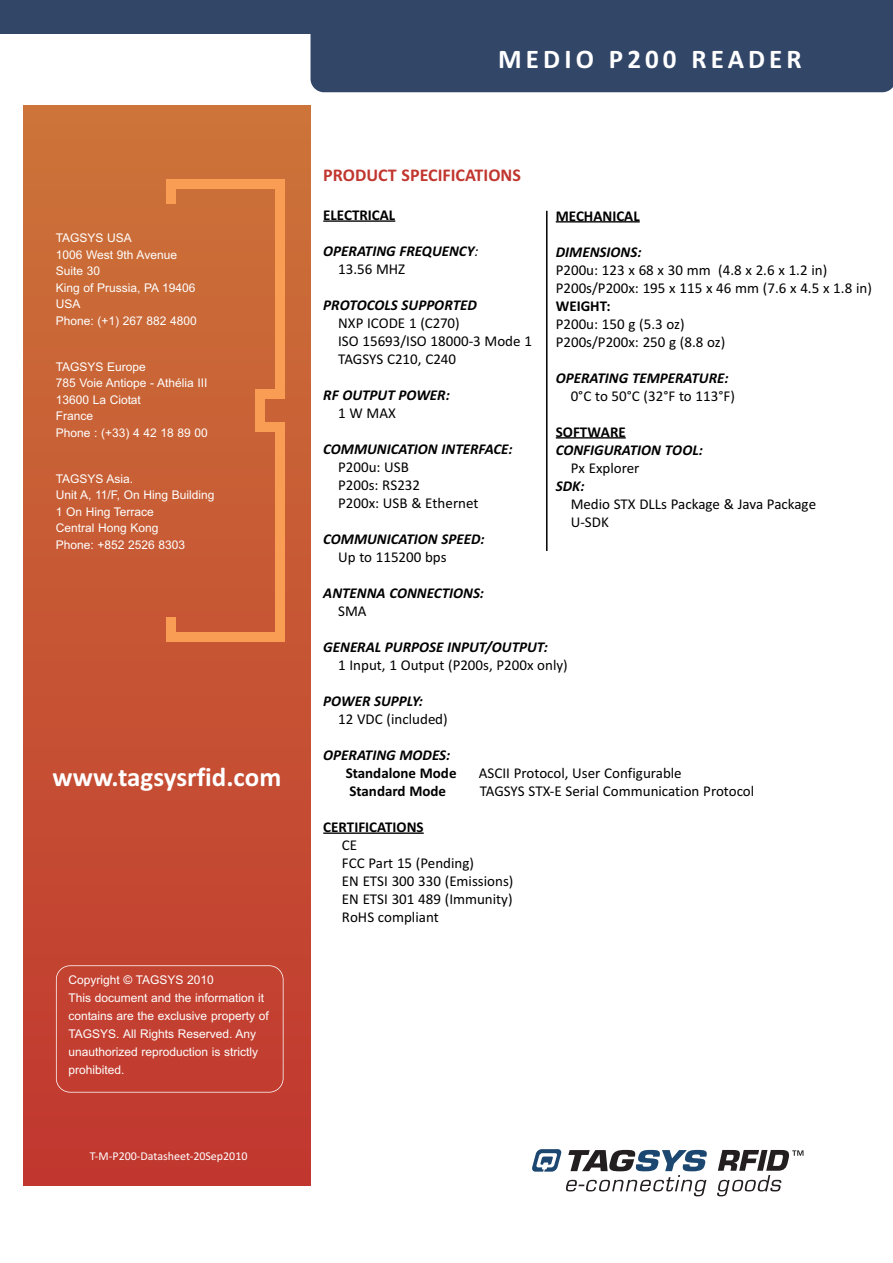
<style>
.page{position:relative;width:893px;height:1263px;background:#fff}
.page>*{position:absolute;margin:0;border:0;box-sizing:border-box;transform-origin:0 0}
.t1{font:700 27px "Calibri";letter-spacing:.005em;color:#fff}
.t2{font:700 27px "Calibri";letter-spacing:.15em;color:#fff}
.t3{font:700 18px "Calibri";color:#c1362f}
.t4{font:15px/18px "Calibri";color:#000}
.t5{font:italic 700 15px/18px "Calibri";color:#000}
.t6{font:700 15px "Calibri";color:#000}
.t7{font:12px/16.5px "Arial";color:#fff}
.t8{font:12px "Calibri";color:#fff}
.s1{font-weight:400}
.s2{font-weight:400;font-style:normal}
</style>
<div class="page">
<div style="left:310px;top:34px;width:583px;height:58px;background:#324668"></div>
<div style="left:23px;top:106px;width:287px;height:1080px;background:linear-gradient(to bottom,#cc7439,#c13730)"></div>
<svg style="left:532px;top:1149px;width:175px;height:47px"></svg>
<svg style="left:717px;top:1150px;width:86px;height:46px"></svg>
<div style="left:276px;top:179px;width:9px;height:213px;background:#f89d53"></div>
<div style="left:166px;top:179px;width:119px;height:10px;background:#f89d53"></div>
<div style="left:166px;top:179px;width:10px;height:24px;background:#f89d53"></div>
<div style="left:276px;top:425px;width:9px;height:210px;background:#f89d53"></div>
<div style="left:166px;top:632px;width:119px;height:10px;background:#f89d53"></div>
<div style="left:166px;top:617px;width:10px;height:25px;background:#f89d53"></div>
<div style="left:256px;top:389px;width:29px;height:10px;background:#f89d53"></div>
<div style="left:256px;top:389px;width:9px;height:43px;background:#f89d53"></div>
<div style="left:256px;top:422px;width:29px;height:10px;background:#f89d53"></div>
<div style="left:56px;top:965px;width:228px;height:127px;border:2px solid #fff;border-radius:14px"></div>
<div style="left:0;top:0;width:893px;height:34px;background:#324668"></div>
<hr style="left:323px;top:220px;width:72px;height:2px;background:#000">
<hr style="left:323px;top:832px;width:101px;height:2px;background:#000">
<hr style="left:556px;top:221px;width:84px;height:1px;background:#000">
<hr style="left:556px;top:437px;width:70px;height:1px;background:#000">
<hr style="left:546px;top:211px;width:1px;height:340px;background:#000">
<p class="t7" style="left:56px;top:230px;width:143px">TAGSYS USA<br>1006 West 9th Avenue<br>Suite 30<br>King of Prussia, PA 19406<br>USA<br>Phone: (+1) 267 882 4800</p>
<p class="t7" style="left:56px;top:358px;width:154px">TAGSYS Europe<br>785 Voie Antiope - Athélia III<br>13600 La Ciotat<br>France<br>Phone : (+33) 4 42 18 89 00</p>
<p class="t7" style="left:56px;top:470px;width:160px">TAGSYS Asia.<br>Unit A, 11/F, On Hing Building<br>1 On Hing Terrace<br>Central Hong Kong<br>Phone: +852 2526 8303</p>
<h1 class="t1" style="left:53px;top:761px;width:230px">www.tagsysrfid.com</h1>
<p class="t7" style="left:68px;top:971px;width:202px;line-height:18px">Copyright © TAGSYS 2010<br>This document and the information it contains are the exclusive property of<br>TAGSYS. All Rights Reserved. Any unauthorized reproduction is strictly prohibited.</p>
<p class="t8" style="left:90px;top:1148px;width:159px">T-M-P200-Datasheet-20Sep2010</p>
<h1 class="t2" style="left:498px;top:42px;width:305px">MEDIO P200 READER</h1>
<p class="t3" style="left:323px;top:164px;width:199px">PRODUCT SPECIFICATIONS</p>
<p class="t6" style="left:323px;top:206px;width:74px">ELECTRICAL</p>
<p class="t5" style="left:338px;top:242px;width:142px;text-indent:-15px">OPERATING FREQUENCY<span class="s1">:<br></span><span class="s2">13.56 MHZ</span></p>
<p class="t5" style="left:323px;top:296px;width:155px">PROTOCOLS SUPPORTED</p>
<p class="t4" style="left:338px;top:314px;width:195px">NXP ICODE 1 (C270)<br>ISO 15693/ISO 18000-3 Mode 1<br>TAGSYS C210, C240</p>
<p class="t5" style="left:323px;top:386px;width:128px">RF OUTPUT POWER:</p>
<p class="t4" style="left:338px;top:404px;width:59px">1 W MAX</p>
<p class="t5" style="left:323px;top:440px;width:191px">COMMUNICATION INTERFACE:</p>
<p class="t4" style="left:338px;top:458px;width:142px">P200u: USB<br>P200s: RS232<br>P200x: USB &amp; Ethernet</p>
<p class="t5" style="left:323px;top:530px;width:163px">COMMUNICATION SPEED:</p>
<p class="t4" style="left:338px;top:548px;width:110px">Up to 115200 bps</p>
<p class="t5" style="left:323px;top:584px;width:162px">ANTENNA CONNECTIONS:</p>
<p class="t4" style="left:338px;top:602px;width:30px">SMA</p>
<p class="t5" style="left:323px;top:638px;width:226px">GENERAL PURPOSE INPUT/OUTPUT:</p>
<p class="t4" style="left:338px;top:656px;width:231px">1 Input, 1 Output (P200s, P200x only)</p>
<p class="t5" style="left:323px;top:692px;width:101px">POWER SUPPLY:</p>
<p class="t4" style="left:338px;top:710px;width:111px">12 VDC (included)</p>
<p class="t5" style="left:323px;top:746px;width:129px">OPERATING MODES:</p>
<p class="t6" style="left:346px;top:764px;width:112px">Standalone Mode</p>
<p class="t4" style="left:479px;top:764px;width:204px">ASCII Protocol, User Configurable</p>
<p class="t6" style="left:349px;top:782px;width:98px">Standard Mode</p>
<p class="t4" style="left:480px;top:782px;width:276px">TAGSYS STX-E Serial Communication Protocol</p>
<p class="t6" style="left:323px;top:818px;width:102px">CERTIFICATIONS</p>
<p class="t4" style="left:342px;top:836px;width:173px">CE<br>FCC Part 15 (Pending)<br>EN ETSI 300 330 (Emissions)<br>EN ETSI 301 489 (Immunity)<br>RoHS compliant</p>
<p class="t6" style="left:556px;top:207px;width:85px">MECHANICAL</p>
<p class="t5" style="left:556px;top:242px;width:87px">DIMENSIONS:</p>
<p class="t4" style="left:556px;top:260px;width:318px">P200u: 123 x 68 x 30 mm (4.8 x 2.6 x 1.2 in)<br>P200s/P200x: 195 x 115 x 46 mm (7.6 x 4.5 x 1.8 in)</p>
<p class="t6" style="left:556px;top:297px;width:56px">WEIGHT:</p>
<p class="t4" style="left:556px;top:314px;width:171px">P200u: 150 g (5.3 oz)<br>P200s/P200x: 250 g (8.8 oz)</p>
<p class="t5" style="left:556px;top:368px;width:174px">OPERATING TEMPERATURE:</p>
<p class="t4" style="left:571px;top:386px;width:166px">0°C to 50°C (32°F to 113°F)</p>
<p class="t6" style="left:556px;top:423px;width:71px">SOFTWARE</p>
<p class="t5" style="left:556px;top:440px;width:149px">CONFIGURATION TOOL:</p>
<p class="t4" style="left:571px;top:458px;width:70px">Px Explorer</p>
<p class="t5" style="left:556px;top:476px;width:30px">SDK:</p>
<p class="t4" style="left:571px;top:494px;width:247px">Medio STX DLLs Package &amp; Java Package<br>U-SDK</p>
</div>
